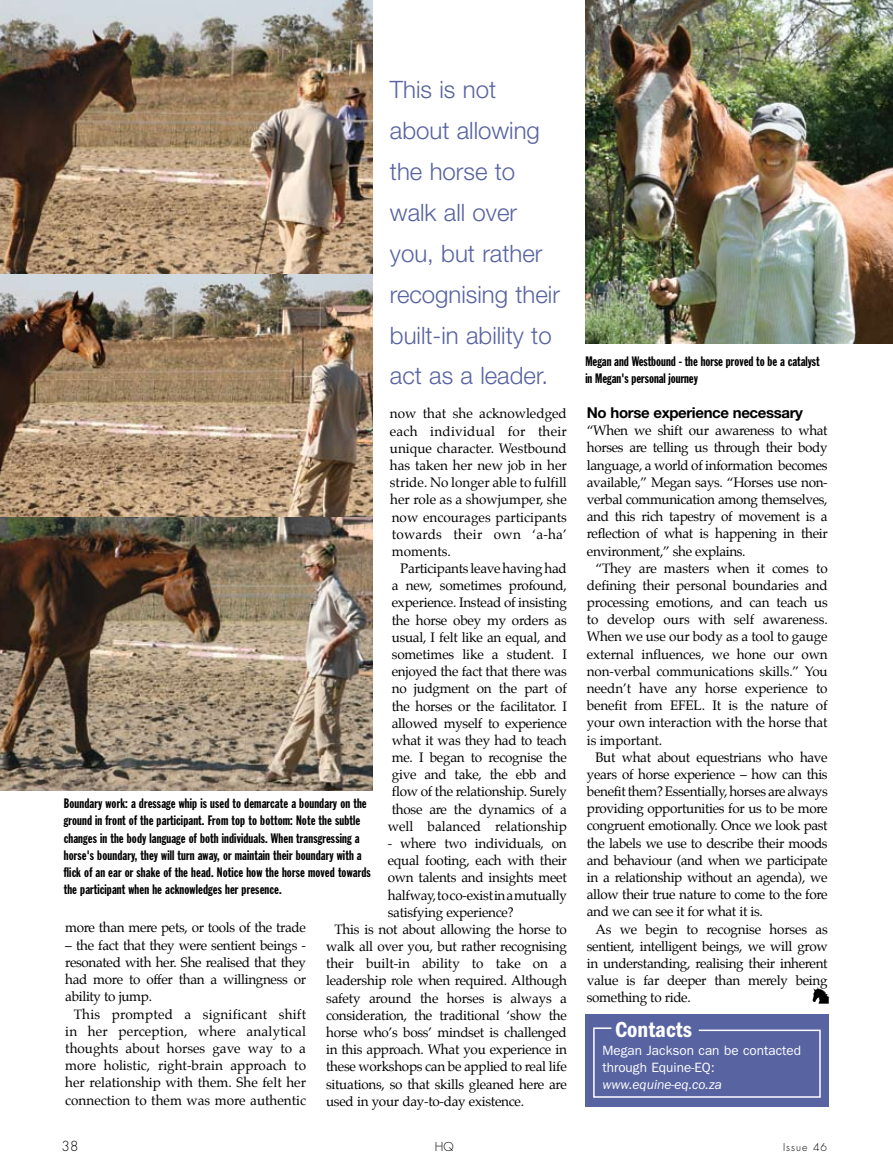
<style>
.page{position:relative;width:893px;height:1170px;background:#fff}
.page>*{position:absolute;margin:0;border:0;box-sizing:border-box;transform-origin:0 0}
.t1{font:300 24px/41px "Helvetica Neue LT Std";color:#5863a1}
.t2{font:22.5px "ITC Franklin Gothic Std Dm Cd";color:#fff}
.t3{font:700 15px "Helvetica Neue LT Std";letter-spacing:-.025em;color:#000}
.t4{font:13.5px/17.1px "Palatino";letter-spacing:-.02em;color:#000;text-align:justify}
.t5{font:13.5px/17.1px "Franklin Gothic Std Extra Cond";letter-spacing:.01em;color:#000}
.t6{font:13.5px/17.2px "ITC Franklin Gothic Std";color:#fff}
.t7{font:13.5px "Palatino";color:#000}
.t8{font:italic 13.5px "ITC Franklin Gothic Std";color:#fff}
.t9{font:300 13.5px "Futura Std";color:#000}
.t10{font:300 12px "Futura Std";color:#000}
.t11{font:300 10.5px "Futura Std";letter-spacing:.1em;color:#000}
</style>
<div class="page">
<svg style="left:812px;top:987px;width:17px;height:16px"></svg>
<img style="left:0;top:0;width:373px;height:790px">
<img style="left:585px;top:0;width:308px;height:344px">
<div style="left:585px;top:1013px;width:244px;height:93px;background:#5863a1"></div>
<svg style="left:593px;top:1027px;width:228px;height:71px"></svg>
<h1 class="t1" style="left:390px;top:68px;width:172px">This is not about allowing the horse to walk all over you, but rather recognising their built-in ability to act as a leader.</h1>
<p class="t4" style="left:390px;top:406px;width:179px">now that she acknowledged each individual for their unique character. Westbound has taken her new job in her stride. No longer able to fulfill her role as a showjumper, she now encourages participants towards their own ‘a-ha’ moments.</p>
<p class="t4" style="left:388px;top:561px;width:181px;text-indent:13px">Participants leave having had a new, sometimes profound, experience. Instead of insisting the horse obey my orders as usual, I felt like an equal, and sometimes like a student. I enjoyed the fact that there was no judgment on the part of the horses or the facilitator. I allowed myself to experience what it was they had to teach me. I began to recognise the give and take, the ebb and flow of the relationship. Surely those are the dynamics of a well balanced relationship</p>
<p class="t4" style="left:388px;top:835px;width:181px">- where two individuals, on</p>
<p class="t4" style="left:388px;top:853px;width:181px">equal footing, each with their</p>
<p class="t4" style="left:388px;top:870px;width:181px">own talents and insights meet</p>
<p class="t4" style="left:388px;top:887px;width:181px">halfway, to co-exist in a mutually</p>
<p class="t4" style="left:388px;top:904px;width:127px">satisfying experience?</p>
<p class="t4" style="left:335px;top:921px;width:234px">This is not about allowing the horse to</p>
<p class="t4" style="left:326px;top:939px;width:242px">walk all over you, but rather recognising</p>
<p class="t7" style="left:326px;top:954px;width:242px">their built-in ability to take on a</p>
<p class="t4" style="left:326px;top:973px;width:242px">leadership role when required. Although</p>
<p class="t4" style="left:326px;top:990px;width:242px">safety around the horses is always a</p>
<p class="t4" style="left:326px;top:1007px;width:242px">consideration, the traditional ‘show the</p>
<p class="t4" style="left:326px;top:1024px;width:242px">horse who’s boss’ mindset is challenged</p>
<p class="t4" style="left:326px;top:1042px;width:242px">in this approach. What you experience in</p>
<p class="t4" style="left:326px;top:1059px;width:242px">these workshops can be applied to real life</p>
<p class="t4" style="left:326px;top:1076px;width:242px">situations, so that skills gleaned here are</p>
<p class="t4" style="left:326px;top:1093px;width:200px">used in your day-to-day existence.</p>
<p class="t5" style="left:64px;top:795px;width:309px">Boundary work: a dressage whip is used to demarcate a boundary on the ground in front of the participant. From top to bottom: Note the subtle changes in the body language of both individuals. When transgressing a horse's boundary, they will turn away, or maintain their boundary with a flick of an ear or shake of the head. Notice how the horse moved towards the participant when he acknowledges her presence.</p>
<p class="t4" style="left:65px;top:920px;width:242px">more than mere pets, or tools of the trade</p>
<p class="t4" style="left:65px;top:937px;width:242px">– the fact that they were sentient beings - resonated with her. She realised that they had more to offer than a willingness or ability to jump.</p>
<p class="t4" style="left:65px;top:1006px;width:242px;text-indent:9px">This prompted a significant shift in her perception, where analytical thoughts about horses gave way to a more holistic, right-brain approach to her relationship with them. She felt her connection to them was more authentic</p>
<p class="t5" style="left:585px;top:353px;width:236px">Megan and Westbound - the horse proved to be a catalyst in Megan's personal journey</p>
<p class="t3" style="left:587px;top:403px;width:218px">No horse experience necessary</p>
<p class="t4" style="left:587px;top:423px;width:242px">“When we shift our awareness to what horses are telling us through their body language, a world of information becomes available,” Megan says. “Horses use non&shy;verbal communication among themselves, and this rich tapestry of movement is a reflection of what is happening in their environment,” she explains.</p>
<p class="t4" style="left:587px;top:560px;width:242px;text-indent:9px">“They are masters when it comes to defining their personal boundaries and processing emotions, and can teach us to develop ours with self awareness.<br>When we use our body as a tool to gauge external influences, we hone our own non-verbal communications skills.” You needn’t have any horse experience to benefit from EFEL. It is the nature of your own interaction with the horse that is important.</p>
<p class="t4" style="left:587px;top:749px;width:242px;text-indent:9px">But what about equestrians who have years of horse experience – how can this benefit them? Essentially, horses are always providing opportunities for us to be more congruent emotionally. Once we look past the labels we use to describe their moods and behaviour (and when we participate in a relationship without an agenda), we allow their true nature to come to the fore and we can see it for what it is.</p>
<p class="t4" style="left:587px;top:921px;width:242px;text-indent:9px">As we begin to recognise horses as sentient, intelligent beings, we will grow in understanding, realising their inherent value is far deeper than merely being something to ride.</p>
<h2 class="t2" style="left:615px;top:1017px;width:79px">Contacts</h2>
<p class="t6" style="left:602px;top:1041px;width:200px">Megan Jackson can be contacted through Equine-EQ:</p>
<p class="t8" style="left:602px;top:1077px;width:121px">www.equine-eq.co.za</p>
<p class="t9" style="left:62px;top:1137px;width:18px">38</p>
<p class="t10" style="left:435px;top:1139px;width:20px">HQ</p>
<p class="t11" style="left:783px;top:1140px;width:46px">Issue 46</p>
</div>
